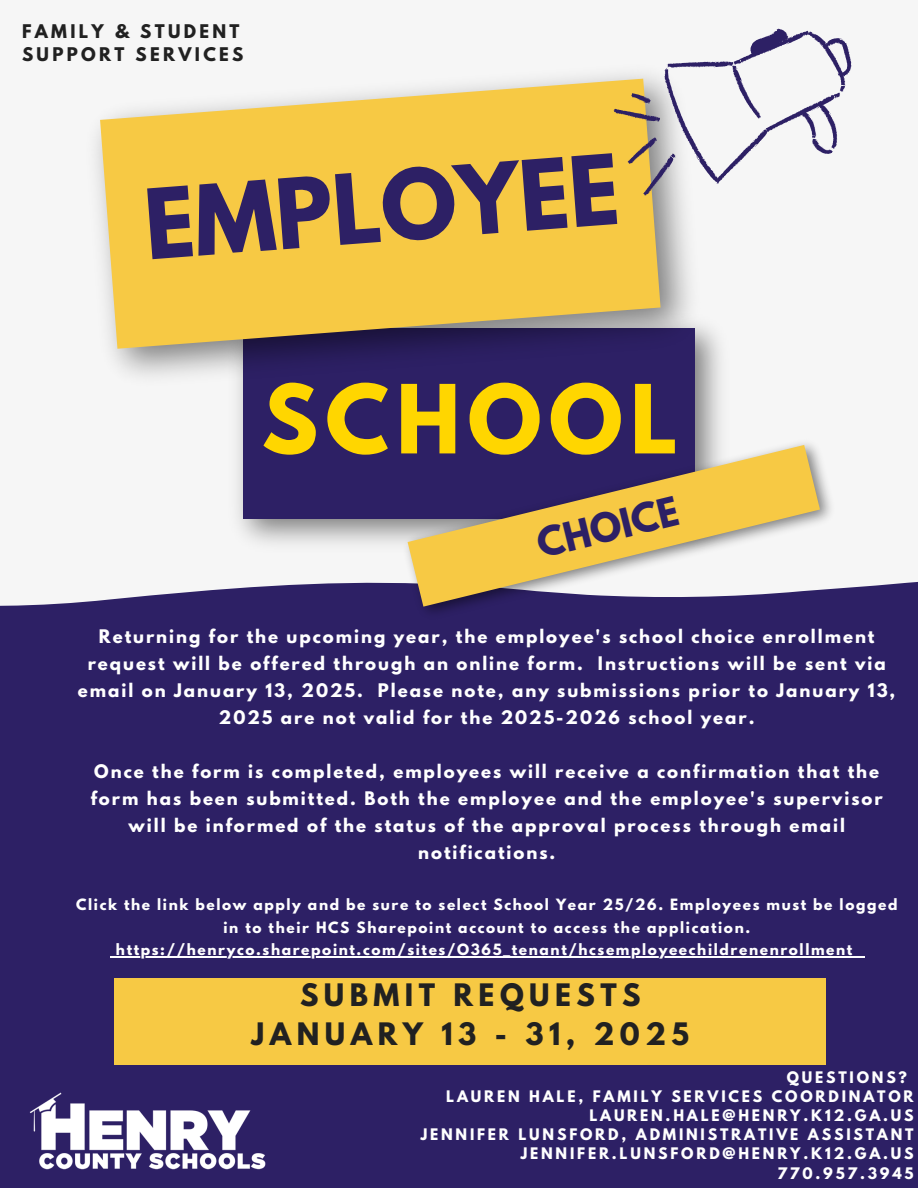
<style>
.page{position:relative;width:918px;height:1188px;background:#f6f6f6}
.page>*{position:absolute;margin:0;border:0;box-sizing:border-box;transform-origin:0 0}
.t1{font:700 85.95px "League Spartan";color:#2d2065}
.t2{font:700 84.3px "League Spartan";letter-spacing:.085em;color:#ffd600}
.t3{font:700 35.7px "League Spartan";color:#2d2065}
.t4{font:700 27.45px/38.2px "League Spartan";letter-spacing:.2em;color:#212121;text-align:center}
.t5{font:700 16.65px/27px "League Spartan";letter-spacing:.12em;color:#fff;text-align:center}
.t6{font:700 16.65px/22.5px "League Spartan";letter-spacing:.2em;color:#212121}
.t7{font:700 14.1px "League Spartan";letter-spacing:.2em;color:#fff}
.t8{font:700 13.8px/22.5px "League Spartan";letter-spacing:.12em;color:#fff;text-align:center}
</style>
<div class="page">
<div style="left:0;top:582px;width:918px;height:606px;background:#2d2065"></div>
<div style="left:114px;top:978px;width:712px;height:86px;background:#f7c944"></div>
<img style="left:237px;top:344px;width:484px;height:200px">
<div style="left:243px;top:328px;width:451px;height:190px;background:#2d2065"></div>
<img style="left:394px;top:429px;width:452px;height:201px">
<svg style="left:408px;top:445px;width:412px;height:162px"></svg>
<img style="left:96px;top:77px;width:622px;height:327px">
<svg style="left:100px;top:79px;width:561px;height:270px;background:#e8c157"></svg>
<svg style="left:584px;top:28px;width:268px;height:242px"></svg>
<img style="left:28px;top:1092px;width:242px;height:81px">
<hr style="left:116px;top:956px;width:738px;height:1px;background:#fff">
<h5 class="t6" style="left:22px;top:23px;width:223px">FAMILY &amp; STUDENT<br>SUPPORT SERVICES</h5>
<h1 class="t1" style="left:142px;top:181px;width:477px;rotate:-4deg">EMPLOYEE</h1>
<p class="t2" style="left:262px;top:378px;width:418px">SCHOOL</p>
<h4 class="t3" style="left:534px;top:527px;width:146px;rotate:-14deg">CHOICE</h4>
<p class="t5" style="left:78px;top:625px;width:819px">Returning for the upcoming year, the employee's school choice enrollment request will be offered through an online form. Instructions will be sent via email on January 13, 2025. Please note, any submissions prior to January 13, 2025 are not valid for the 2025-2026 school year.</p>
<h1 class="t5" style="left:91px;top:760px;width:793px">Once the form is completed, employees will receive a confirmation that the form has been submitted. Both the employee and the employee's supervisor will be informed of the status of the approval process through email notifications.</h1>
<p class="t8" style="left:76px;top:895px;width:823px">Click the link below apply and be sure to select School Year 25/26. Employees must be logged in to their HCS Sharepoint account to access the application.</p>
<p class="t8" style="left:116px;top:940px;width:738px">https://henryco.sharepoint.com/sites/O365_tenant/hcsemployeechildrenenrollment</p>
<p class="t4" style="left:252px;top:980px;width:439px">SUBMIT REQUESTS<br>JANUARY 13 - 31, 2025</p>
<h5 class="t7" style="left:787px;top:1070px;width:122px">QUESTIONS?</h5>
<h5 class="t7" style="left:446px;top:1089px;width:469px">LAUREN HALE, FAMILY SERVICES COORDINATOR</h5>
<h5 class="t7" style="left:589px;top:1108px;width:326px">LAUREN.HALE@HENRY.K12.GA.US</h5>
<h5 class="t7" style="left:421px;top:1128px;width:494px">JENNIFER LUNSFORD, ADMINISTRATIVE ASSISTANT</h5>
<h5 class="t7" style="left:521px;top:1147px;width:394px">JENNIFER.LUNSFORD@HENRY.K12.GA.US</h5>
<h5 class="t7" style="left:777px;top:1166px;width:138px">770.957.3945</h5>
</div>
